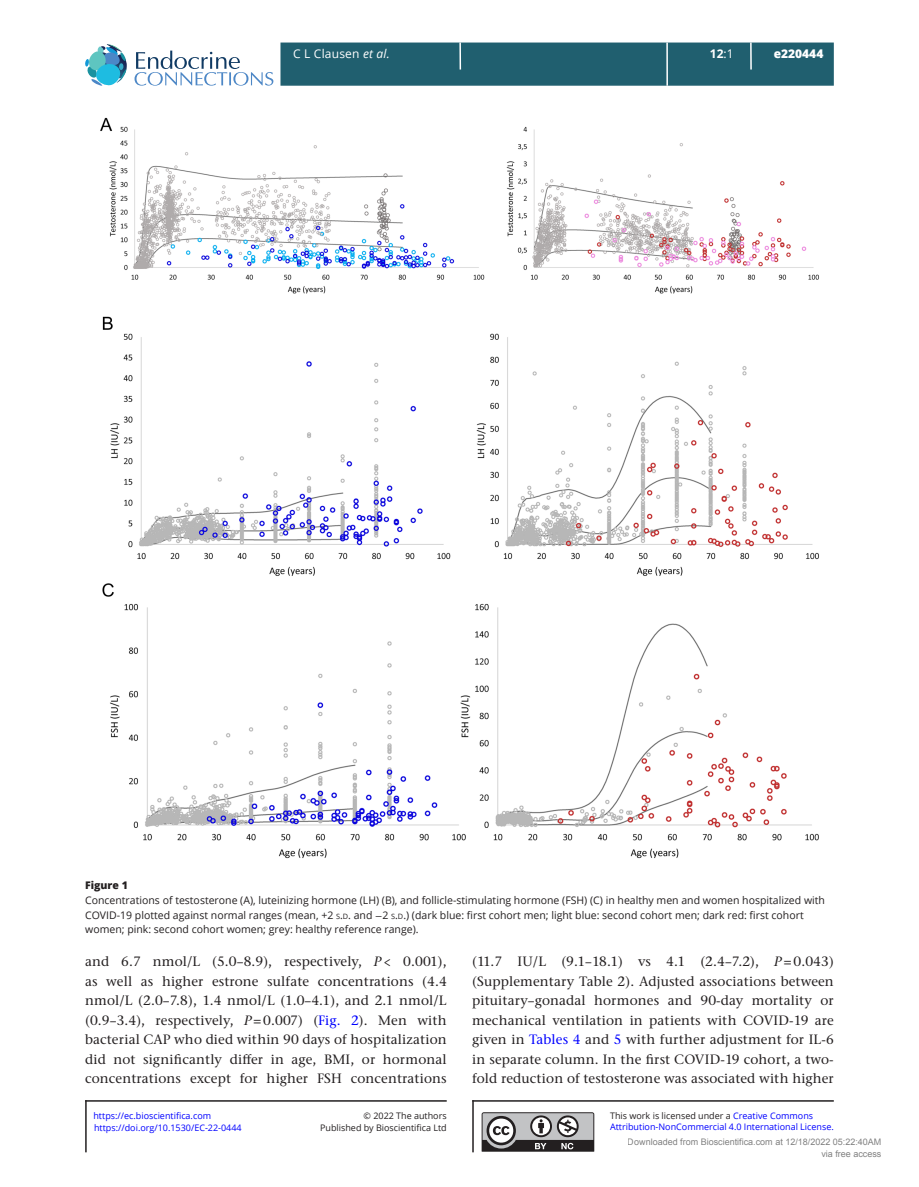
<style>
.page{position:relative;width:919px;height:1187px;background:#fff}
.page>*{position:absolute;margin:0;border:0;box-sizing:border-box;transform-origin:0 0}
.TXT{font:500 13.5px/19.5px "Stone Serif ITC Pro";letter-spacing:.01em;color:#231f20;text-align:justify}
.t1{font:12px "Open Sans";letter-spacing:.015em;color:#fff}
.t2{font:800 12px "Open Sans";color:#fff}
.t3{font:700 12px "Open Sans";color:#fff}
.FC{font:10.5px/14.7px "Open Sans";color:#231f20}
.FC-2{font:800 10.5px "Open Sans";color:#231f20}
.t4{font:9px "Open Sans";color:#00f}
.t5{font:9px/11.6px "Open Sans";color:#231f20;text-align:right}
.t6{font:9px/12px "Arial";color:rgb(0 0 0/.5);text-align:right}
.s1{font-style:italic}
.s2{font-weight:400}
.s3{font-size:7.35px}
.s4{font-style:inherit}
.s5{font-family:"STIX General"}
.s6{color:#00f}
</style>
<div class="page">
<div style="left:280px;top:43px;width:553px;height:43px;background:#205f6f;border:2px solid #205f6f"></div>
<svg style="left:750px;top:43px;width:1px;height:27px"></svg>
<hr style="left:459px;top:43px;width:2px;height:27px;background:#fff">
<svg style="left:134px;top:51px;width:139px;height:35px"></svg>
<svg style="left:85px;top:44px;width:42px;height:42px"></svg>
<hr style="left:666px;top:43px;width:2px;height:43px;background:#fff">
<img style="left:100px;top:117px;width:718px;height:741px">
<svg style="left:481px;top:1112px;width:113px;height:39px;background:#8c8b8c"></svg>
<hr style="left:472px;top:1100px;width:361px;height:1px;background:#231f20">
<hr style="left:472px;top:1100px;width:1px;height:52px;background:#231f20">
<hr style="left:85px;top:1100px;width:361px;height:1px;background:#231f20">
<hr style="left:85px;top:1100px;width:2px;height:52px;background:#231f20">
<p class="t1" style="left:293px;top:46px;width:98px">C L Clausen <span class="s1">et al.</span></p>
<p class="t2" style="left:773px;top:45px;width:51px">e220444</p>
<p class="t3" style="left:709px;top:46px;width:25px">12<span class="s2">:1</span></p>
<p class="FC-2" style="left:85px;top:877px;width:44px">Figure 1</p>
<p class="FC" style="left:85px;top:892px;width:741px">Concentrations of testosterone (A), luteinizing hormone (LH) (B), and follicle-stimulating hormone (FSH) (C) in healthy men and women hospitalized with<br>COVID-19 plotted against normal ranges (mean, +2 <span class="s3">s</span><span class="s4">.</span><span class="s3">d</span><span class="s4">.</span> and <span class="s5">−</span>2 <span class="s3">s</span><span class="s4">.</span><span class="s3">d</span><span class="s4">.</span>) (dark blue: first cohort men; light blue: second cohort men; dark red: first cohort women; pink: second cohort women; grey: healthy reference range).</p>
<p class="TXT" style="left:85px;top:951px;width:363px">and 6.7 nmol/L (5.0–8.9), respectively, <span class="s1">P</span>&lt; 0.001), as well as higher estrone sulfate concentrations (4.4 nmol/L (2.0–7.8), 1.4 nmol/L (1.0–4.1), and 2.1 nmol/L (0.9–3.4), respectively, <span class="s1">P</span>=0.007) (<span class="s6">Fig. 2</span>). Men with bacterial CAP who died within 90 days of hospitalization did not significantly differ in age, BMI, or hormonal concentrations except for higher FSH concentrations</p>
<p class="TXT" style="left:472px;top:951px;width:363px">(11.7 IU/L (9.1–18.1) vs 4.1 (2.4–7.2), <span class="s1">P</span>=0.043) (Supplementary Table 2). Adjusted associations between pituitary–gonadal hormones and 90-day mortality or mechanical ventilation in patients with COVID-19 are given in <span class="s6">Tables 4</span> and <span class="s6">5</span> with further adjustment for IL-6 in separate column. In the first COVID-19 cohort, a two&shy;fold reduction of testosterone was associated with higher</p>
<p class="t4" style="left:93px;top:1109px;width:119px">https://ec.bioscientifica.com</p>
<p class="t5" style="left:320px;top:1109px;width:128px">© 2022 The authors<br>Published by Bioscientifica Ltd</p>
<p class="t5" style="left:610px;top:1109px;width:204px">This work is licensed under a <span class="s6">Creative Commons</span></p>
<p class="t4" style="left:94px;top:1121px;width:149px">https://doi.org/10.1530/EC-22-0444</p>
<p class="t4" style="left:610px;top:1120px;width:225px">Attribution-NonCommercial 4.0 International License.</p>
<p class="t6" style="left:627px;top:1135px;width:255px">Downloaded from Bioscientifica.com at 12/18/2022 05:22:40AM via free access</p>
</div>
